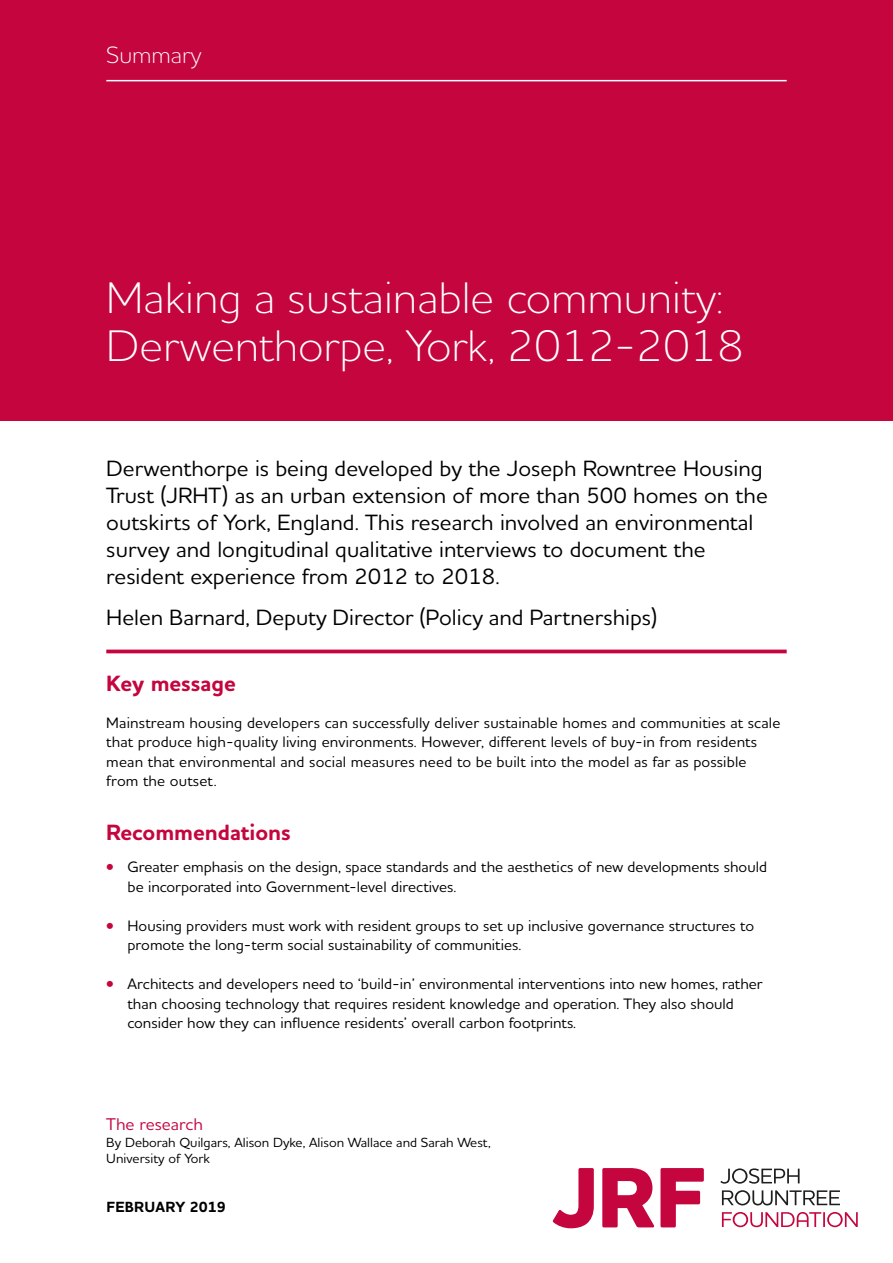
<style>
.page{position:relative;width:893px;height:1263px;background:#fff}
.page>*{position:absolute;margin:0;border:0;box-sizing:border-box;transform-origin:0 0}
.t1{font:300 45px/48px "Houschka Alt Pro";color:#fff}
.t2{font:300 24px "Houschka Alt Pro";color:#fff}
.t3{font:500 22.5px/27px "Houschka Alt Pro";color:#000}
.t4{font:700 22.5px "Houschka Alt Pro";color:#c4053e}
.t5{font:500 17.25px "Houschka Alt Pro";color:#c4053e}
.t6{font:500 15.3px/19.5px "Houschka Alt Pro";color:#000}
.t7{font:700 15px "Houschka Alt Pro";letter-spacing:.015em;color:#000}
.t8{font:500 13.5px/16.5px "Houschka Alt Pro";color:#000}
.s1{font-weight:700;font-size:15px;color:#c4053e}
</style>
<div class="page">
<div style="left:0;top:0;width:893px;height:421px;background:#c4053e"></div>
<hr style="left:106px;top:650px;width:681px;height:3px;background:#c4053e">
<svg style="left:553px;top:1168px;width:41px;height:60px"></svg>
<svg style="left:602px;top:1168px;width:52px;height:59px"></svg>
<svg style="left:660px;top:1168px;width:44px;height:59px"></svg>
<svg style="left:720px;top:1168px;width:80px;height:16px"></svg>
<svg style="left:722px;top:1190px;width:118px;height:15px"></svg>
<svg style="left:722px;top:1212px;width:136px;height:15px"></svg>
<hr style="left:106px;top:80px;width:681px;height:1px;background:#fff">
<h2 class="t2" style="left:106px;top:46px;width:97px">Summary</h2>
<h1 class="t1" style="left:106px;top:279px;width:639px">Making a sustainable community:<br>Derwenthorpe, York, 2012-2018</h1>
<p class="t3" style="left:106px;top:457px;width:663px">Derwenthorpe is being developed by the Joseph Rowntree Housing Trust (JRHT) as an urban extension of more than 500 homes on the outskirts of York, England. This research involved an environmental survey and longitudinal qualitative interviews to document the resident experience from 2012 to 2018.</p>
<h3 class="t3" style="left:106px;top:605px;width:552px">Helen Barnard, Deputy Director (Policy and Partnerships)</h3>
<h3 class="t4" style="left:106px;top:675px;width:131px">Key message</h3>
<p class="t6" style="left:106px;top:714px;width:676px">Mainstream housing developers can successfully deliver sustainable homes and communities at scale that produce high-quality living environments. However, different levels of buy-in from residents mean that environmental and social measures need to be built into the model as far as possible from the outset.</p>
<h3 class="t4" style="left:106px;top:823px;width:186px">Recommendations</h3>
<p class="t6" style="left:128px;top:858px;width:641px;text-indent:-21px"><span class="s1">•</span> Greater emphasis on the design, space standards and the aesthetics of new developments should be incorporated into Government-level directives.</p>
<p class="t6" style="left:128px;top:917px;width:628px;text-indent:-21px"><span class="s1">•</span> Housing providers must work with resident groups to set up inclusive governance structures to promote the long-term social sustainability of communities.</p>
<p class="t6" style="left:128px;top:975px;width:637px;text-indent:-21px"><span class="s1">•</span> Architects and developers need to ‘build-in’ environmental interventions into new homes, rather than choosing technology that requires resident knowledge and operation. They also should consider how they can influence residents’ overall carbon footprints.</p>
<p class="t5" style="left:106px;top:1116px;width:98px">The research</p>
<p class="t8" style="left:106px;top:1134px;width:386px">By Deborah Quilgars, Alison Dyke, Alison Wallace and Sarah West,<br>University of York</p>
<p class="t7" style="left:106px;top:1201px;width:121px">FEBRUARY 2019</p>
</div>
